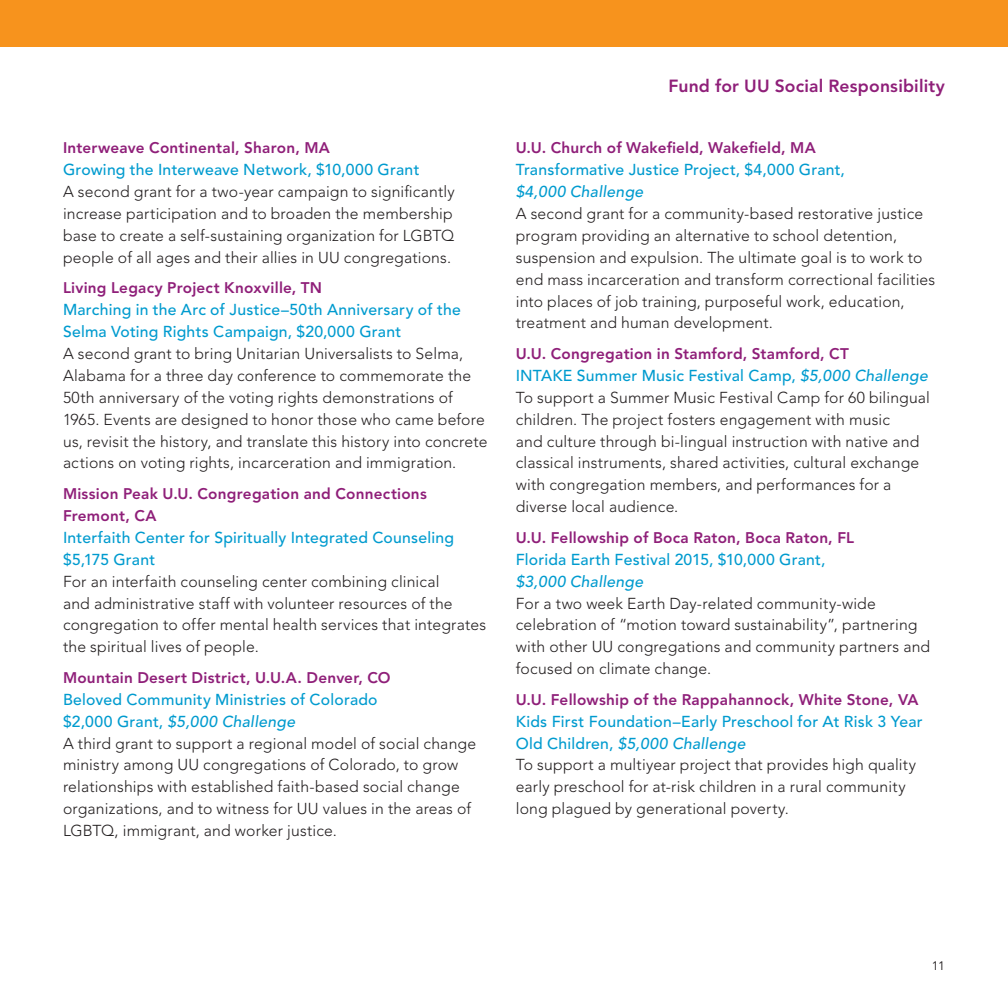
<style>
.page{position:relative;width:1008px;height:1008px;background:#fff}
.page>*{position:absolute;margin:0;border:0;box-sizing:border-box;transform-origin:0 0}
.t1{font:800 17.5px "Avenir";letter-spacing:.01em;color:#8f1f79}
.t2{font:300 15.75px/21.9px "Avenir";letter-spacing:.01em;color:#231f20}
.t3{font:500 15.75px/21.9px "Avenir";letter-spacing:.015em;color:#009bcf}
.t4{font:italic 500 15.75px "Avenir";letter-spacing:.02em;color:#009bcf}
.t5{font:800 15.4px/21.9px "Avenir";letter-spacing:.015em;color:#8f1f79}
.t6{font:12.25px "Avenir";color:#231f20}
.s1{font-weight:500;color:#009bcf}
.s2{font-weight:500;font-style:italic;color:#009bcf}
</style>
<div class="page">
<div style="left:0;top:0;width:1008px;height:47px;background:#f7931d"></div>
<p class="t5" style="left:63px;top:137px;width:268px">Interweave Continental, Sharon, MA</p>
<p class="t3" style="left:63px;top:159px;width:358px">Growing the Interweave Network, $10,000 Grant</p>
<p class="t2" style="left:63px;top:181px;width:393px">A second grant for a two-year campaign to significantly increase participation and to broaden the membership base to create a self-sustaining organization for LGBTQ people of all ages and their allies in UU congregations.</p>
<p class="t5" style="left:63px;top:277px;width:261px">Living Legacy Project Knoxville, TN</p>
<p class="t3" style="left:63px;top:299px;width:399px">Marching in the Arc of Justice–50th Anniversary of the<br>Selma Voting Rights Campaign, $20,000 Grant</p>
<p class="t2" style="left:63px;top:343px;width:426px">A second grant to bring Unitarian Universalists to Selma, Alabama for a three day conference to commemorate the 50th anniversary of the voting rights demonstrations of 1965. Events are designed to honor those who came before us, revisit the history, and translate this history into concrete actions on voting rights, incarceration and immigration.</p>
<p class="t5" style="left:63px;top:483px;width:365px">Mission Peak U.U. Congregation and Connections<br>Fremont, CA</p>
<p class="t3" style="left:63px;top:527px;width:393px">Interfaith Center for Spiritually Integrated Counseling $5,175 Grant</p>
<p class="t2" style="left:63px;top:570px;width:425px">For an interfaith counseling center combining clinical<br>and administrative staff with volunteer resources of the congregation to offer mental health services that integrates the spiritual lives of people.</p>
<p class="t5" style="left:63px;top:667px;width:329px">Mountain Desert District, U.U.A. Denver, CO</p>
<p class="t2" style="left:63px;top:688px;width:415px"><span class="s1">Beloved Community Ministries of Colorado<br>$2,000 Grant,</span> <span class="s2">$5,000 Challenge<br></span>A third grant to support a regional model of social change ministry among UU congregations of Colorado, to grow relationships with established faith-based social change organizations, and to witness for UU values in the areas of LGBTQ, immigrant, and worker justice.</p>
<p class="t1" style="left:669px;top:76px;width:278px">Fund for UU Social Responsibility</p>
<p class="t5" style="left:516px;top:137px;width:301px">U.U. Church of Wakefield, Wakefield, MA</p>
<p class="t3" style="left:516px;top:159px;width:331px">Transformative Justice Project, $4,000 Grant,</p>
<p class="t4" style="left:516px;top:183px;width:129px">$4,000 Challenge</p>
<p class="t2" style="left:516px;top:203px;width:421px">A second grant for a community-based restorative justice program providing an alternative to school detention, suspension and expulsion. The ultimate goal is to work to end mass incarceration and transform correctional facilities into places of job training, purposeful work, education, treatment and human development.</p>
<p class="t5" style="left:516px;top:343px;width:335px">U.U. Congregation in Stamford, Stamford, CT</p>
<p class="t2" style="left:516px;top:365px;width:416px"><span class="s1">INTAKE Summer Music Festival Camp,</span> <span class="s2">$5,000 Challenge </span>To support a Summer Music Festival Camp for 60 bilingual children. The project fosters engagement with music<br>and culture through bi-lingual instruction with native and classical instruments, shared activities, cultural exchange with congregation members, and performances for a diverse local audience.</p>
<p class="t5" style="left:516px;top:527px;width:340px">U.U. Fellowship of Boca Raton, Boca Raton, FL</p>
<p class="t3" style="left:516px;top:549px;width:311px">Florida Earth Festival 2015, $10,000 Grant,</p>
<p class="t4" style="left:516px;top:572px;width:129px">$3,000 Challenge</p>
<p class="t2" style="left:516px;top:592px;width:416px">For a two week Earth Day-related community-wide celebration of “motion toward sustainability”, partnering with other UU congregations and community partners and focused on climate change.</p>
<p class="t5" style="left:516px;top:689px;width:404px">U.U. Fellowship of the Rappahannock, White Stone, VA</p>
<p class="t2" style="left:516px;top:710px;width:408px"><span class="s1">Kids First Foundation–Early Preschool for At Risk 3 Year Old Children,</span> <span class="s2">$5,000 Challenge<br></span>To support a multiyear project that provides high quality early preschool for at-risk children in a rural community long plagued by generational poverty.</p>
<p class="t6" style="left:932px;top:959px;width:15px">11</p>
</div>
